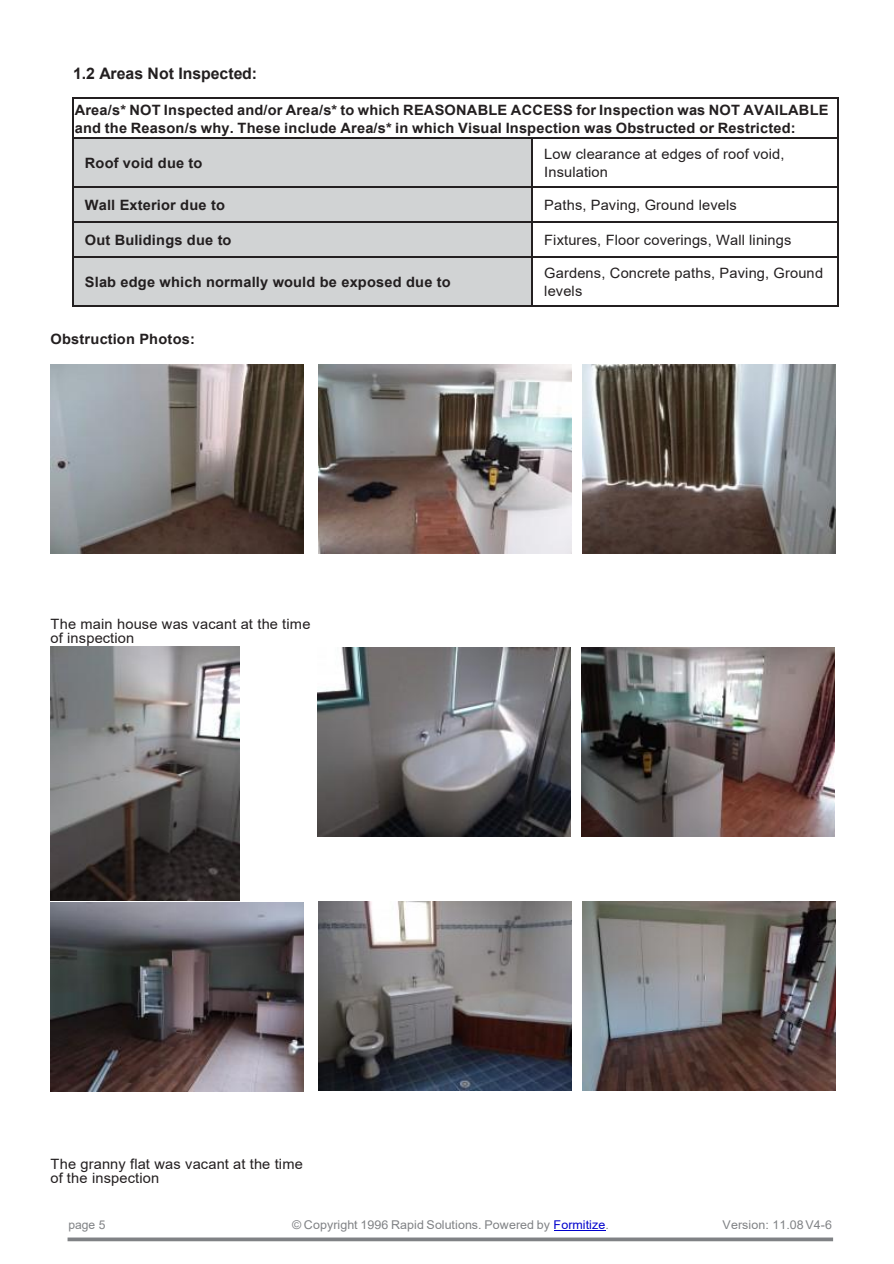
<style>
.page{position:relative;width:894px;height:1264px;background:#fff}
.page>*{position:absolute;margin:0;border:0;box-sizing:border-box;transform-origin:0 0}
.t1{font:700 15.9px "Arial";color:#231f20}
.t2{font:700 14.25px/18px "Arial";letter-spacing:.01em;color:#231f20}
.t3{font:14.25px/18.1px "Arial";letter-spacing:.01em;color:#231f20}
.t4{font:12px "Arial";letter-spacing:.005em;color:#808285}
.s1{color:#00c}
</style>
<div class="page">
<hr style="left:68px;top:1237px;width:764px;height:3px;background:#808285">
<hr style="left:553px;top:1229px;width:52px;height:1px;background:#00c">
<hr style="left:73px;top:98px;width:764px;height:1px;background:#231f20">
<hr style="left:72px;top:99px;width:1px;height:39px;background:#231f20">
<hr style="left:837px;top:99px;width:1px;height:39px;background:#231f20">
<div style="left:73px;top:139px;width:458px;height:48px;background:#d1d3d4"></div>
<hr style="left:73px;top:138px;width:458px;height:1px;background:#231f20">
<hr style="left:532px;top:138px;width:305px;height:1px;background:#231f20">
<hr style="left:72px;top:139px;width:1px;height:48px;background:#231f20">
<hr style="left:531px;top:139px;width:1px;height:48px;background:#231f20">
<hr style="left:837px;top:139px;width:1px;height:48px;background:#231f20">
<div style="left:73px;top:188px;width:458px;height:33px;background:#d1d3d4"></div>
<hr style="left:73px;top:187px;width:458px;height:1px;background:#231f20">
<hr style="left:532px;top:187px;width:305px;height:1px;background:#231f20">
<hr style="left:72px;top:188px;width:1px;height:33px;background:#231f20">
<hr style="left:531px;top:188px;width:1px;height:33px;background:#231f20">
<hr style="left:837px;top:188px;width:1px;height:33px;background:#231f20">
<div style="left:73px;top:223px;width:458px;height:33px;background:#d1d3d4"></div>
<hr style="left:73px;top:221px;width:458px;height:1px;background:#231f20">
<hr style="left:532px;top:221px;width:305px;height:1px;background:#231f20">
<hr style="left:72px;top:222px;width:1px;height:34px;background:#231f20">
<hr style="left:531px;top:222px;width:1px;height:34px;background:#231f20">
<hr style="left:837px;top:222px;width:1px;height:34px;background:#231f20">
<div style="left:73px;top:257px;width:458px;height:48px;background:#d1d3d4"></div>
<hr style="left:73px;top:256px;width:458px;height:1px;background:#231f20">
<hr style="left:532px;top:256px;width:305px;height:1px;background:#231f20">
<hr style="left:72px;top:257px;width:1px;height:48px;background:#231f20">
<hr style="left:73px;top:305px;width:458px;height:1px;background:#231f20">
<hr style="left:531px;top:257px;width:1px;height:48px;background:#231f20">
<hr style="left:532px;top:305px;width:305px;height:1px;background:#231f20">
<hr style="left:837px;top:257px;width:1px;height:48px;background:#231f20">
<img style="left:317px;top:647px;width:253px;height:189px">
<img style="left:581px;top:647px;width:253px;height:189px">
<img style="left:51px;top:646px;width:189px;height:254px">
<img style="left:51px;top:902px;width:253px;height:189px">
<img style="left:51px;top:364px;width:253px;height:189px">
<img style="left:318px;top:364px;width:253px;height:189px">
<img style="left:582px;top:364px;width:253px;height:189px">
<img style="left:318px;top:901px;width:253px;height:189px">
<img style="left:582px;top:901px;width:253px;height:189px">
<p class="t1" style="left:73px;top:62px;width:185px">1.2 Areas Not Inspected:</p>
<p class="t2" style="left:75px;top:101px;width:755px">Area/s* NOT Inspected and/or Area/s* to which REASONABLE ACCESS for Inspection was NOT AVAILABLE and the Reason/s why. These include Area/s* in which Visual Inspection was Obstructed or Restricted:</p>
<p class="t2" style="left:85px;top:154px;width:119px">Roof void due to</p>
<p class="t3" style="left:544px;top:145px;width:242px">Low clearance at edges of roof void,<br>Insulation</p>
<p class="t2" style="left:85px;top:196px;width:142px">Wall Exterior due to</p>
<p class="t3" style="left:544px;top:196px;width:194px">Paths, Paving, Ground levels</p>
<p class="t2" style="left:85px;top:231px;width:148px">Out Bulidings due to</p>
<p class="t3" style="left:544px;top:231px;width:248px">Fixtures, Floor coverings, Wall linings</p>
<p class="t2" style="left:85px;top:273px;width:367px">Slab edge which normally would be exposed due to</p>
<p class="t3" style="left:544px;top:263px;width:280px">Gardens, Concrete paths, Paving, Ground levels</p>
<p class="t2" style="left:51px;top:329px;width:146px">Obstruction Photos:</p>
<p class="t3" style="left:51px;top:616px;width:261px;line-height:14.5px">The main house was vacant at the time of inspection</p>
<p class="t3" style="left:51px;top:1156px;width:254px;line-height:14.4px">The granny flat was vacant at the time of the inspection</p>
<p class="t4" style="left:69px;top:1215px;width:38px">page 5</p>
<p class="t4" style="left:292px;top:1215px;width:318px">© Copyright 1996 Rapid Solutions. Powered by <span class="s1">Formitize</span>.</p>
<p class="t4" style="left:722px;top:1215px;width:111px">Version: 11.08V4-6</p>
</div>
